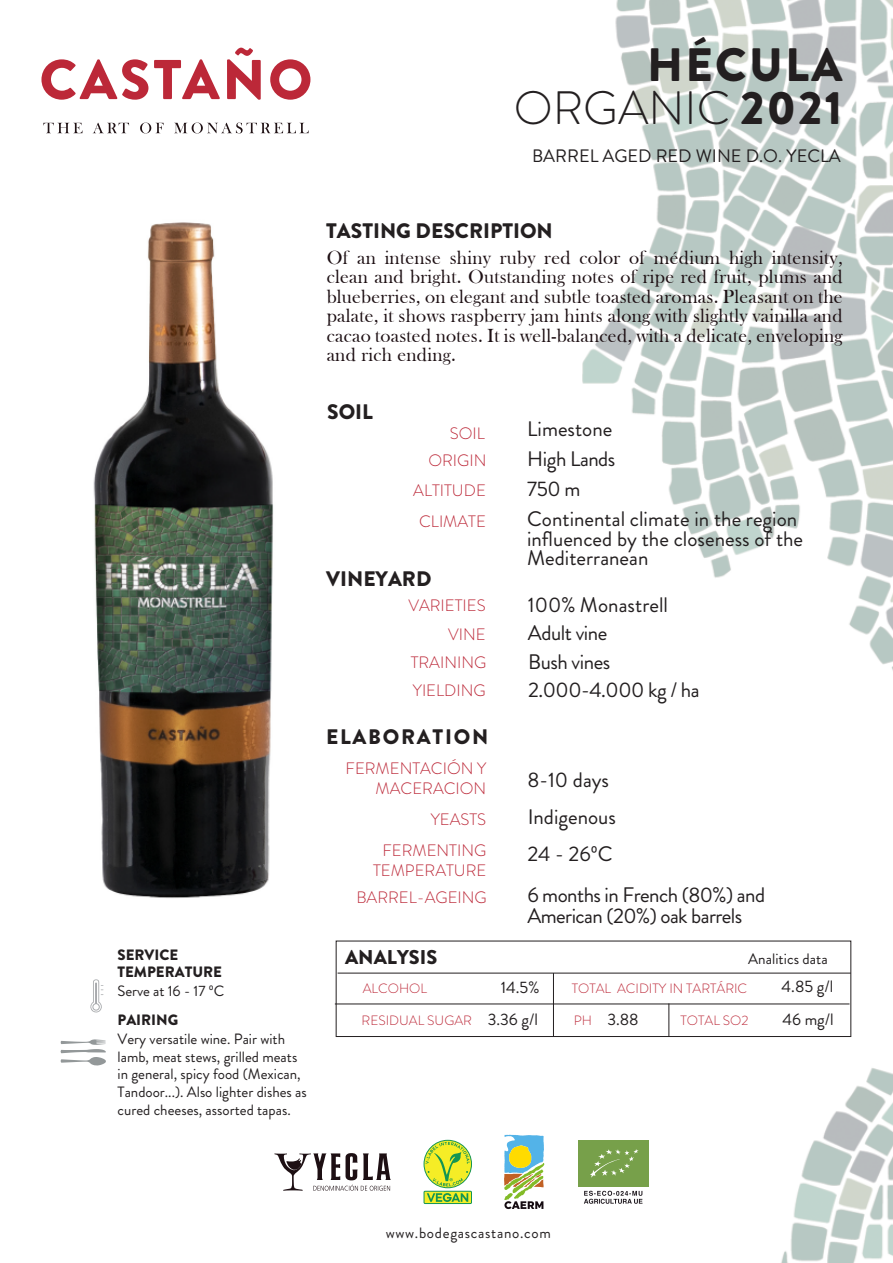
<style>
.page{position:relative;width:893px;height:1263px;background:#fff}
.page>*{position:absolute;margin:0;border:0;box-sizing:border-box;transform-origin:0 0}
.t1{font:900 46.8px/42.5px "Brandon Grotesque";letter-spacing:.05em;color:#231f20;text-align:right}
.t2{font:21px/19.5px "Brandon Grotesque";color:#231f20}
.t3{font:21px/30px "Brandon Grotesque";letter-spacing:-.02em;color:#231f20}
.t4{font:21px/21px "Brandon Grotesque";letter-spacing:-.025em;color:#231f20}
.t5{font:900 21px "Brandon Grotesque";color:#231f20}
.t6{font:900 21px "Brandon Grotesque";letter-spacing:.085em;color:#231f20}
.t7{font:900 19.95px "Brandon Grotesque";color:#231f20}
.t8{font:19.5px/19.5px "Bask Old Face";letter-spacing:.015em;color:#1d0f13;text-align:justify}
.t9{font:18px "Brandon Grotesque";color:#231f20}
.t10{font:300 16.5px/19.8px "Brandon Grotesque";color:#bc2838;text-align:right}
.t11{font:16.5px "Brandon Grotesque";color:#231f20}
.t12{font:15.15px "Brandon Grotesque";color:#231f20}
.t13{font:15px/18px "Brandon Grotesque";color:#231f20}
.t14{font:900 15px/16.5px "Brandon Grotesque";color:#231f20}
.t15{font:15px "Brandon Grotesque";letter-spacing:.045em;color:#231f20}
.t16{font:300 13.5px "Brandon Grotesque";color:#bc2838}
.s1{font-weight:300}
.s2{font-weight:400;font-size:16.5px;color:#231f20}
.s3{font-weight:300;font-size:13.5px;color:#bc2838}
</style>
<div class="page">
<img style="left:93px;top:222px;width:300px;height:804px">
<img style="left:582px;top:0;width:311px;height:1262px">
<div style="left:336px;top:941px;width:515px;height:96px;border:1px solid #231f20"></div>
<hr style="left:335px;top:1004px;width:514px;height:1px;background:#231f20">
<hr style="left:553px;top:973px;width:1px;height:63px;background:#231f20">
<hr style="left:669px;top:1003px;width:1px;height:33px;background:#231f20">
<hr style="left:338px;top:973px;width:513px;height:1px;background:#231f20">
<svg style="left:41px;top:59px;width:107px;height:41px"></svg>
<svg style="left:154px;top:59px;width:66px;height:40px"></svg>
<svg style="left:227px;top:48px;width:34px;height:52px"></svg>
<svg style="left:270px;top:59px;width:40px;height:41px"></svg>
<svg style="left:43px;top:123px;width:40px;height:10px"></svg>
<svg style="left:93px;top:123px;width:36px;height:10px"></svg>
<svg style="left:140px;top:123px;width:24px;height:10px"></svg>
<svg style="left:175px;top:123px;width:134px;height:10px"></svg>
<svg style="left:90px;top:979px;width:13px;height:34px"></svg>
<svg style="left:60px;top:1039px;width:46px;height:27px"></svg>
<svg style="left:274px;top:1153px;width:117px;height:38px"></svg>
<svg style="left:584px;top:1191px;width:58px;height:13px"></svg>
<div style="left:578px;top:1140px;width:71px;height:47px;background:#77a04a"></div>
<svg style="left:590px;top:1149px;width:48px;height:28px"></svg>
<svg style="left:504px;top:1135px;width:40px;height:74px"></svg>
<svg style="left:424px;top:1140px;width:48px;height:48px"></svg>
<svg style="left:426px;top:1142px;width:44px;height:44px;background:#cade46"></svg>
<svg style="left:424px;top:1191px;width:47px;height:12px"></svg>
<div style="left:424px;top:1191px;width:48px;height:13px;border:1px solid #139552"></div>
<svg style="left:427px;top:1193px;width:41px;height:9px"></svg>
<h1 class="t1" style="left:514px;top:44px;width:330px">HÉCULA<br><span class="s1">ORGANIC</span> 2021</h1>
<p class="t9" style="left:532px;top:143px;width:310px">BARREL AGED RED WINE D.O. YECLA</p>
<p class="t14" style="left:118px;top:947px;width:106px">SERVICE<br>TEMPERATURE</p>
<p class="t14" style="left:118px;top:1012px;width:62px">PAIRING</p>
<p class="t13" style="left:118px;top:982px;width:108px">Serve at 16 - 17 ºC</p>
<p class="t13" style="left:118px;top:1030px;width:191px">Very versatile wine. Pair with lamb, meat stews, grilled meats in general, spicy food (Mexican,<br>Tandoor...). Also lighter dishes as cured cheeses, assorted tapas.</p>
<p class="t5" style="left:326px;top:216px;width:228px">TASTING DESCRIPTION</p>
<p class="t8" style="left:327px;top:248px;width:517px">Of an intense shiny ruby red color of médium high intensity, clean and bright. Outstanding notes of ripe red fruit, plums and blueberries, on elegant and subtle toasted aromas. Pleasant on the palate, it shows raspberry jam hints along with slightly vainilla and cacao toasted notes. It is well-balanced, with a delicate, enveloping and rich ending.</p>
<p class="t5" style="left:327px;top:397px;width:47px">SOIL</p>
<p class="t10" style="left:450px;top:423px;width:37px">SOIL</p>
<p class="t10" style="left:413px;top:446px;width:75px;line-height:29.4px">ORIGIN<br>ALTITUDE</p>
<p class="t3" style="left:527px;top:414px;width:90px">Limestone<br>High Lands<br>750 m</p>
<p class="t10" style="left:419px;top:512px;width:68px">CLIMATE</p>
<p class="t2" style="left:527px;top:510px;width:278px">Continental climate in the region influenced by the closeness of the<br>Mediterranean</p>
<p class="t5" style="left:326px;top:564px;width:107px">VINEYARD</p>
<p class="t10" style="left:408px;top:596px;width:79px">VARIETIES</p>
<p class="t2" style="left:528px;top:596px;width:142px">100% Monastrell</p>
<p class="t10" style="left:448px;top:625px;width:39px">VINE</p>
<p class="t3" style="left:528px;top:618px;width:81px">Adult vine</p>
<p class="t10" style="left:411px;top:652px;width:77px">TRAINING</p>
<p class="t3" style="left:528px;top:647px;width:84px">Bush vines</p>
<p class="t10" style="left:413px;top:681px;width:74px">YIELDING</p>
<p class="t6" style="left:326px;top:721px;width:164px">ELABORATION</p>
<p class="t10" style="left:346px;top:759px;width:142px">FERMENTACIÓN Y<br>MACERACION</p>
<p class="t3" style="left:528px;top:675px;width:173px">2.000-4.000 kg / ha</p>
<p class="t2" style="left:527px;top:770px;width:83px">8-10 days</p>
<p class="t10" style="left:431px;top:809px;width:57px">YEASTS</p>
<p class="t2" style="left:528px;top:807px;width:90px">Indigenous</p>
<p class="t10" style="left:373px;top:840px;width:115px;text-align:center">FERMENTING<br>TEMPERATURE</p>
<p class="t2" style="left:527px;top:844px;width:87px">24 - 26ºC</p>
<p class="t10" style="left:356px;top:888px;width:132px">BARREL-AGEING</p>
<p class="t4" style="left:527px;top:885px;width:239px">6 months in French (80%) and<br>American (20%) oak barrels</p>
<p class="t7" style="left:345px;top:943px;width:94px">ANALYSIS</p>
<p class="t16" style="left:363px;top:979px;width:66px">ALCOHOL</p>
<p class="t11" style="left:501px;top:976px;width:40px">14.5%</p>
<p class="t16" style="left:362px;top:1011px;width:178px">RESIDUAL SUGAR <span class="s2">3.36 g/l</span></p>
<p class="t11" style="left:574px;top:1008px;width:66px"><span class="s3">PH</span> 3.88</p>
<p class="t12" style="left:748px;top:948px;width:81px">Analitics data</p>
<p class="t16" style="left:572px;top:979px;width:177px">TOTAL ACIDITY IN TARTÁRIC</p>
<p class="t11" style="left:782px;top:975px;width:53px">4.85 g/l</p>
<p class="t16" style="left:681px;top:1011px;width:69px">TOTAL SO2</p>
<p class="t11" style="left:783px;top:1008px;width:53px">46 mg/l</p>
<p class="t15" style="left:386px;top:1223px;width:167px">www.bodegascastano.com</p>
</div>
